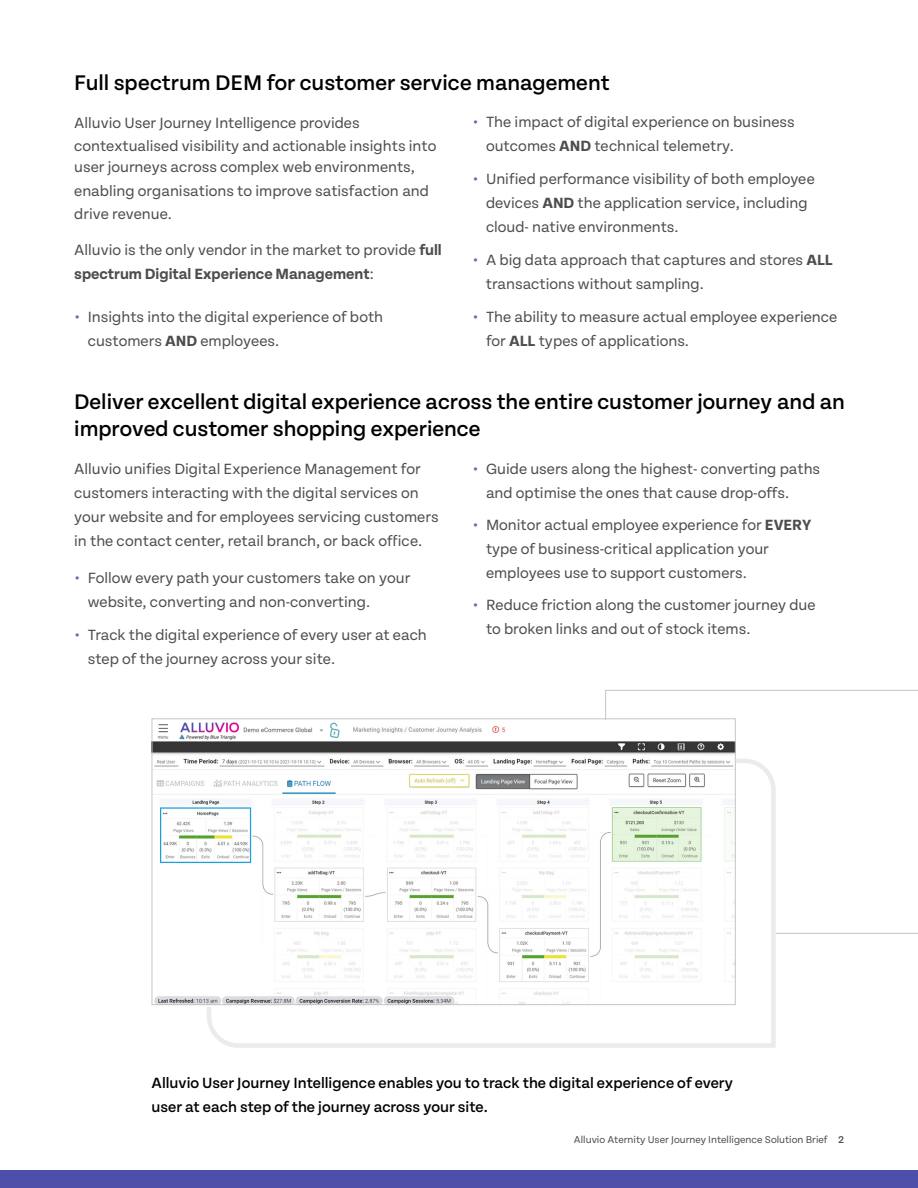
<style>
.page{position:relative;width:918px;height:1188px;background:#fff}
.page>*{position:absolute;margin:0;border:0;box-sizing:border-box;transform-origin:0 0}
.t1{font:500 22.5px/27px "Tenon";color:#000}
.t2{font:15.75px/24px "Tenon";color:#4d4d4f}
.t3{font:500 15.75px/24px "Tenon";color:#000}
.t4{font:10.5px "Tenon";color:#4d4d4f}
.s1{font-weight:700}
.s2{font-weight:700;color:#6969b6}
.s3{font-weight:500}
</style>
<div class="page">
<svg style="left:605px;top:690px;width:313px;height:244px"></svg>
<svg style="left:207px;top:756px;width:571px;height:292px"></svg>
<img style="left:154px;top:720px;width:581px;height:286px">
<div style="left:152px;top:718px;width:584px;height:287px;border:1px solid #c6c6c6"></div>
<div style="left:0;top:1170px;width:918px;height:18px;background:#4e4fa9"></div>
<h1 class="t1" style="left:74px;top:70px;width:537px">Full spectrum DEM for customer service management</h1>
<p class="t2" style="left:74px;top:111px;width:364px;line-height:23.4px">Alluvio User Journey Intelligence provides contextualised visibility and actionable insights into</p>
<p class="t2" style="left:74px;top:155px;width:356px;line-height:23.4px">user journeys across complex web environments, enabling organisations to improve satisfaction and drive revenue.</p>
<p class="t2" style="left:74px;top:238px;width:369px">Alluvio is the only vendor in the market to provide <span class="s1">full spectrum Digital Experience Management</span>:</p>
<p class="t2" style="left:88px;top:306px;width:297px;text-indent:-13px"><span class="s2">•</span> Insights into the digital experience of both customers <span class="s1">AND</span> employees.</p>
<p class="t2" style="left:486px;top:111px;width:310px;text-indent:-13px"><span class="s2">•</span> The impact of digital experience on business outcomes <span class="s1">AND</span> technical telemetry.</p>
<p class="t2" style="left:486px;top:168px;width:330px;text-indent:-13px"><span class="s2">•</span> Unified performance visibility of both employee devices <span class="s1">AND</span> the application service, including cloud- native environments.</p>
<p class="t2" style="left:486px;top:249px;width:348px;text-indent:-13px"><span class="s2">•</span> A big data approach that captures and stores <span class="s1">ALL </span>transactions without sampling.</p>
<p class="t2" style="left:486px;top:306px;width:353px;text-indent:-14px"><span class="s2">•</span> The ability to measure actual employee experience for <span class="s1">ALL</span> types of applications.</p>
<h1 class="t1" style="left:74px;top:389px;width:772px">Deliver excellent digital experience across the entire customer journey and an improved customer shopping experience</h1>
<p class="t2" style="left:74px;top:457px;width:366px">Alluvio unifies Digital Experience Management for customers interacting with the digital services on your website and for employees servicing customers in the contact center, retail branch, or back office.</p>
<p class="t2" style="left:88px;top:567px;width:324px;text-indent:-13px"><span class="s2">•</span> Follow every path your customers take on your website, converting and non-converting.</p>
<p class="t2" style="left:88px;top:624px;width:341px;text-indent:-13px"><span class="s2">•</span> Track the digital experience of every user at each step of the journey across your site.</p>
<p class="t2" style="left:486px;top:457px;width:336px;text-indent:-13px"><span class="s2">•</span> Guide users along the highest- converting paths and optimise the ones that cause drop-offs.</p>
<p class="t2" style="left:486px;top:513px;width:327px;text-indent:-13px"><span class="s2">•</span> Monitor actual employee experience for <span class="s1">EVERY </span>type of business-critical application your employees use to support customers.</p>
<p class="t2" style="left:486px;top:594px;width:331px;text-indent:-13px"><span class="s2">•</span> Reduce friction along the customer journey due to broken links and out of stock items.</p>
<p class="t3" style="left:152px;top:1071px;width:583px">Alluvio User Journey Intelligence enables you to track the digital experience of every user at each step of the journey across your site.</p>
<p class="t4" style="left:574px;top:1134px;width:272px">Alluvio Aternity User Journey Intelligence Solution Brief <span class="s3">2</span></p>
</div>
